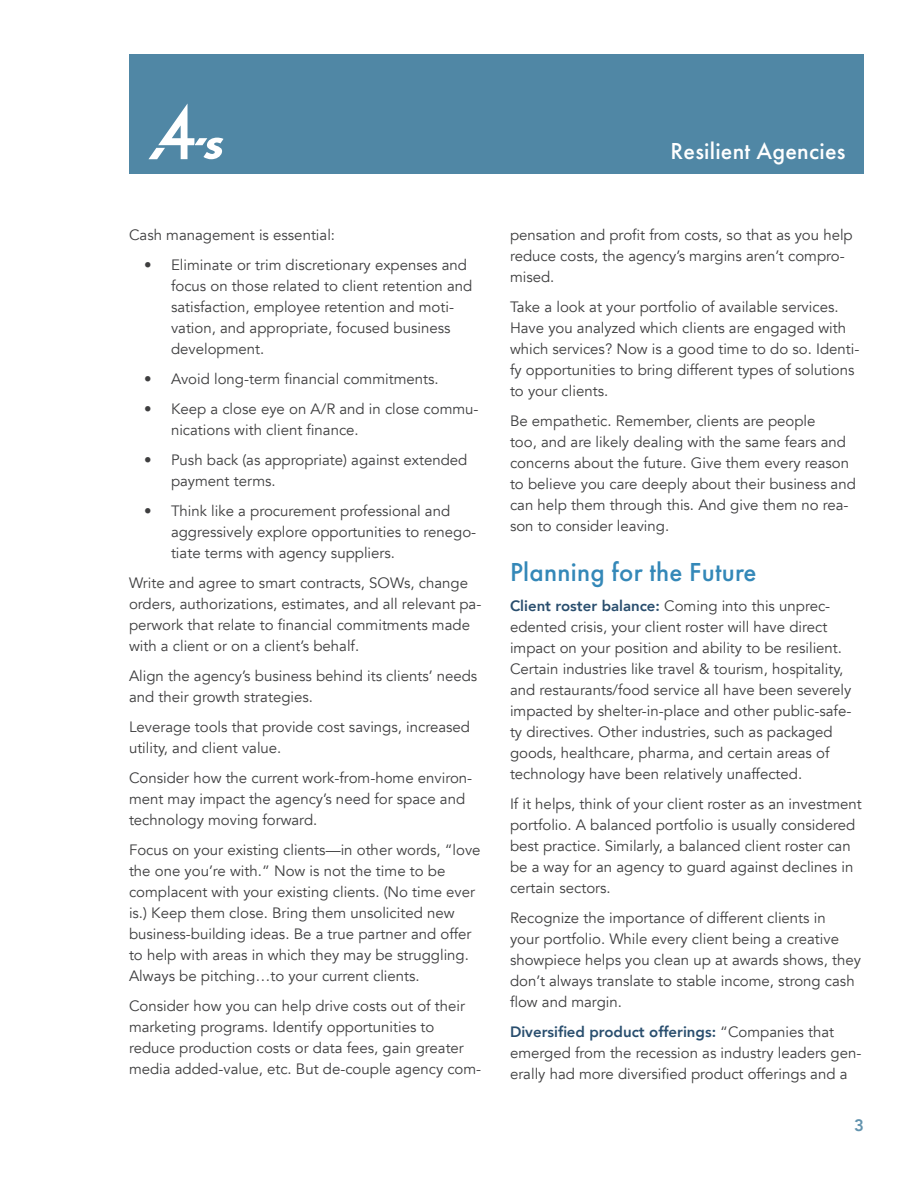
<style>
.page{position:relative;width:918px;height:1188px;background:#fff}
.page>*{position:absolute;margin:0;border:0;box-sizing:border-box;transform-origin:0 0}
.small_subhead{font:500 27px "Futura PT";letter-spacing:.01em;color:#3488b8}
.t1{font:500 24px "Futura PT";letter-spacing:.01em;color:#fff}
.t2{font:800 16.5px "Avenir";color:#6293ae}
.body{font:15px/21px "Avenir";color:#3e3e3f}
.s1{font-weight:800;color:#294e6e}
</style>
<div class="page">
<div style="left:129px;top:54px;width:735px;height:120px;background:#5087a5"></div>
<svg style="left:148px;top:104px;width:76px;height:55px"></svg>
<p class="body" style="left:129px;top:225px;width:208px">Cash management is essential:</p>
<p class="body" style="left:171px;top:255px;width:303px;text-indent:-27px">• Eliminate or trim discretionary expenses and focus on those related to client retention and satisfaction, employee retention and moti&shy;vation, and appropriate, focused business development.</p>
<p class="body" style="left:144px;top:369px;width:296px">• Avoid long-term financial commitments.</p>
<p class="body" style="left:171px;top:399px;width:309px;text-indent:-27px">• Keep a close eye on A/R and in close commu&shy;nications with client finance.</p>
<p class="body" style="left:171px;top:450px;width:298px;text-indent:-27px">• Push back (as appropriate) against extended payment terms.</p>
<p class="body" style="left:171px;top:501px;width:307px;text-indent:-27px">• Think like a procurement professional and aggressively explore opportunities to renego&shy;tiate terms with agency suppliers.</p>
<p class="body" style="left:129px;top:573px;width:354px">Write and agree to smart contracts, SOWs, change orders, authorizations, estimates, and all relevant pa&shy;perwork that relate to financial commitments made with a client or on a client’s behalf.</p>
<p class="body" style="left:129px;top:666px;width:350px">Align the agency’s business behind its clients’ needs and their growth strategies.</p>
<p class="body" style="left:129px;top:717px;width:343px">Leverage tools that provide cost savings, increased utility, and client value.</p>
<p class="body" style="left:129px;top:768px;width:345px">Consider how the current work-from-home environ&shy;ment may impact the agency’s need for space and technology moving forward.</p>
<p class="body" style="left:129px;top:840px;width:353px">Focus on your existing clients—in other words, “love the one you’re with.” Now is not the time to be complacent with your existing clients. (No time ever is.) Keep them close. Bring them unsolicited new business-building ideas. Be a true partner and offer to help with areas in which they may be struggling.<br>Always be pitching…to your current clients.</p>
<p class="body" style="left:129px;top:996px;width:354px">Consider how you can help drive costs out of their marketing programs. Identify opportunities to reduce production costs or data fees, gain greater media added-value, etc. But de-couple agency com-</p>
<h2 class="t1" style="left:670px;top:137px;width:176px">Resilient Agencies</h2>
<p class="body" style="left:510px;top:225px;width:344px">pensation and profit from costs, so that as you help reduce costs, the agency’s margins aren’t compro&shy;mised.</p>
<p class="body" style="left:510px;top:297px;width:351px">Take a look at your portfolio of available services.<br>Have you analyzed which clients are engaged with which services? Now is a good time to do so. Identi&shy;fy opportunities to bring different types of solutions to your clients.</p>
<p class="body" style="left:510px;top:411px;width:347px">Be empathetic. Remember, clients are people<br>too, and are likely dealing with the same fears and concerns about the future. Give them every reason to believe you care deeply about their business and can help them through this. And give them no rea&shy;son to consider leaving.</p>
<p class="small_subhead" style="left:510px;top:555px;width:248px">Planning for the Future</p>
<p class="body" style="left:510px;top:595px;width:343px"><span class="s1">Client roster balance:</span> Coming into this unprec&shy;edented crisis, your client roster will have direct impact on your position and ability to be resilient.<br>Certain industries like travel &amp; tourism, hospitality, and restaurants/food service all have been severely impacted by shelter-in-place and other public-safe&shy;ty directives. Other industries, such as packaged goods, healthcare, pharma, and certain areas of technology have been relatively unaffected.</p>
<p class="body" style="left:510px;top:793px;width:353px">If it helps, think of your client roster as an investment portfolio. A balanced portfolio is usually considered best practice. Similarly, a balanced client roster can be a way for an agency to guard against declines in certain sectors.</p>
<p class="body" style="left:510px;top:907px;width:352px">Recognize the importance of different clients in<br>your portfolio. While every client being a creative showpiece helps you clean up at awards shows, they don’t always translate to stable income, strong cash flow and margin.</p>
<p class="body" style="left:510px;top:1021px;width:353px"><span class="s1">Diversified product offerings:</span> “Companies that emerged from the recession as industry leaders gen&shy;erally had more diversified product offerings and a</p>
<p class="t2" style="left:854px;top:1112px;width:11px">3</p>
</div>
